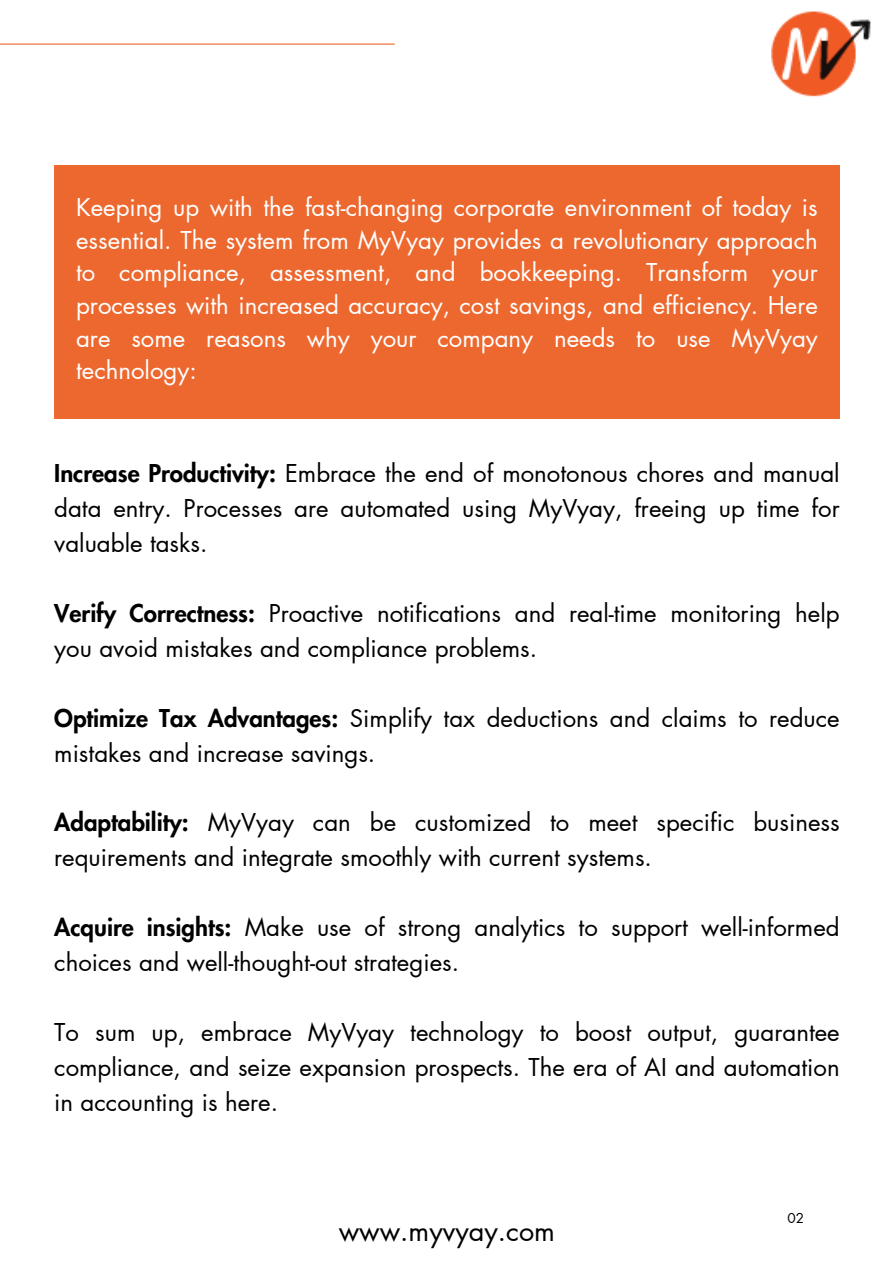
<style>
.page{position:relative;width:894px;height:1264px;background:#fff}
.page>*{position:absolute;margin:0;border:0;box-sizing:border-box;transform-origin:0 0}
.t1{font:27px "Futura LT Pro";color:#000}
.t2{font:24px/34.8px "Futura LT Pro";color:#000}
.t3{font:24px/32.7px "Futura LT Pro";color:#fff;text-align:justify}
.t4{font:13.5px "Futura LT Pro";color:#000}
.s1{font-weight:800}
</style>
<div class="page">
<div style="left:54px;top:165px;width:785px;height:253px;background:#ed652b"></div>
<hr style="left:0;top:44px;width:394px;height:1px;background:#ed652b">
<img style="left:771px;top:11px;width:98px;height:86px">
<p class="t3" style="left:76px;top:192px;width:743px">Keeping up with the fast-changing corporate environment of today is essential. The system from MyVyay provides a revolutionary approach to compliance, assessment, and bookkeeping. Transform your processes with increased accuracy, cost savings, and efficiency. Here are some reasons why your company needs to use MyVyay technology:</p>
<p class="t2" style="left:54px;top:457px;width:786px;text-align:justify"><span class="s1">Increase Productivity:</span> Embrace the end of monotonous chores and manual data entry. Processes are automated using MyVyay, freeing up time for valuable tasks.</p>
<p class="t2" style="left:54px;top:597px;width:786px"><span class="s1">Verify Correctness:</span> Proactive notifications and real-time monitoring help you avoid mistakes and compliance problems.</p>
<p class="t2" style="left:54px;top:701px;width:786px"><span class="s1">Optimize Tax Advantages:</span> Simplify tax deductions and claims to reduce mistakes and increase savings.</p>
<p class="t2" style="left:54px;top:806px;width:786px"><span class="s1">Adaptability:</span> MyVyay can be customized to meet specific business requirements and integrate smoothly with current systems.</p>
<p class="t2" style="left:54px;top:910px;width:786px"><span class="s1">Acquire insights:</span> Make use of strong analytics to support well-informed choices and well-thought-out strategies.</p>
<p class="t2" style="left:54px;top:1015px;width:786px;text-align:justify">To sum up, embrace MyVyay technology to boost output, guarantee compliance, and seize expansion prospects. The era of AI and automation in accounting is here.</p>
<h1 class="t1" style="left:338px;top:1218px;width:218px">www.myvyay.com</h1>
<p class="t4" style="left:787px;top:1211px;width:18px">02</p>
</div>
